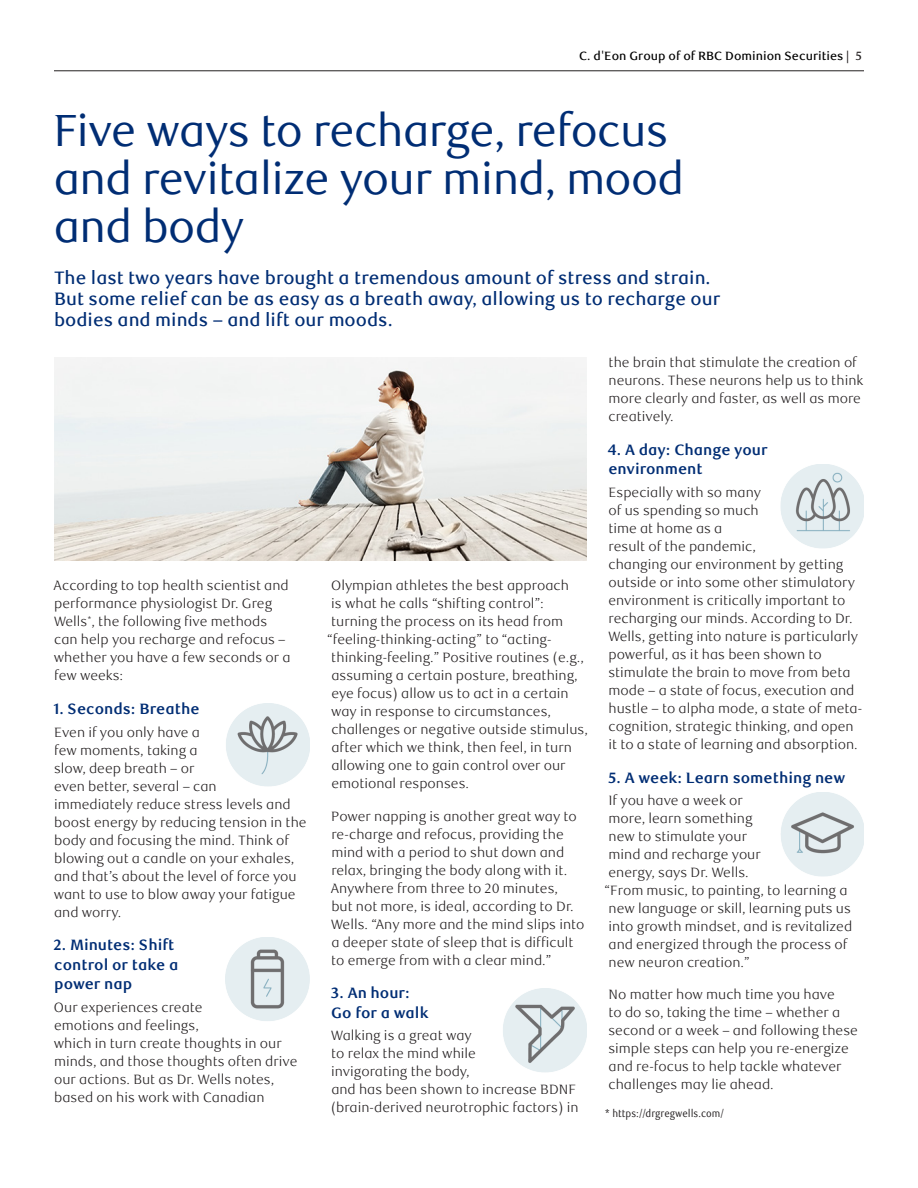
<style>
.page{position:relative;width:918px;height:1188px;background:#fff}
.page>*{position:absolute;margin:0;border:0;box-sizing:border-box;transform-origin:0 0}
.t1{font:45px/48px "RBC Display";color:#002d74}
.t2{font:500 18px/21px "RBC Text";color:#002d74}
.t3{font:700 15px/19.5px "RBC Text";color:#002d74}
.t4{font:300 13.5px/18px "RBC Text";color:#231f20}
.t5{font:500 12px "RBC Text";color:#000}
.t6{font:10.5px "RBC Text Cond";color:#231f20;scale:.95 1}
.s1{color:#231f20}
</style>
<div class="page">
<img style="left:54px;top:357px;width:533px;height:204px">
<hr style="left:54px;top:71px;width:810px;height:1px;background:#231f20">
<img style="left:226px;top:703px;width:84px;height:84px">
<img style="left:226px;top:937px;width:84px;height:84px">
<img style="left:503px;top:988px;width:84px;height:84px">
<img style="left:780px;top:464px;width:84px;height:84px">
<img style="left:781px;top:793px;width:83px;height:83px">
<p class="t5" style="left:579px;top:49px;width:284px">C. d'Eon Group of of RBC Dominion Securities <span class="s1">| 5</span></p>
<h1 class="t1" style="left:54px;top:107px;width:631px">Five ways to recharge, refocus and revitalize your mind, mood and body</h1>
<h2 class="t2" style="left:54px;top:268px;width:668px">The last two years have brought a tremendous amount of stress and strain.<br>But some relief can be as easy as a breath away, allowing us to recharge our bodies and minds – and lift our moods.</h2>
<p class="t4" style="left:54px;top:577px;width:238px">According to top health scientist and performance physiologist Dr. Greg<br>Wells<sup>*</sup>, the following five methods can help you recharge and refocus – whether you have a few seconds or a few weeks:</p>
<p class="t3" style="left:54px;top:700px;width:148px">1. Seconds: Breathe</p>
<p class="t4" style="left:54px;top:723px;width:254px">Even if you only have a<br>few moments, taking a<br>slow, deep breath – or<br>even better, several – can<br>immediately reduce stress levels and boost energy by reducing tension in the body and focusing the mind. Think of blowing out a candle on your exhales, and that’s about the level of force you want to use to blow away your fatigue and worry.</p>
<p class="t3" style="left:54px;top:936px;width:126px">2. Minutes: Shift control or take a power nap</p>
<p class="t4" style="left:54px;top:999px;width:245px">Our experiences create<br>emotions and feelings,<br>which in turn create thoughts in our minds, and those thoughts often drive our actions. But as Dr. Wells notes, based on his work with Canadian</p>
<p class="t4" style="left:331px;top:577px;width:239px">Olympian athletes the best approach</p>
<p class="t4" style="left:331px;top:595px;width:214px">is what he calls “shifting control”:</p>
<p class="t4" style="left:331px;top:613px;width:233px">turning the process on its head from</p>
<p class="t4" style="left:327px;top:631px;width:226px">“feeling-thinking-acting” to “acting-</p>
<p class="t4" style="left:331px;top:649px;width:254px">thinking-feeling.” Positive routines (e.g.,</p>
<p class="t4" style="left:331px;top:667px;width:248px">assuming a certain posture, breathing,</p>
<p class="t4" style="left:331px;top:685px;width:239px">eye focus) allow us to act in a certain</p>
<p class="t4" style="left:331px;top:703px;width:222px">way in response to circumstances,</p>
<p class="t4" style="left:331px;top:721px;width:258px">challenges or negative outside stimulus,</p>
<p class="t4" style="left:331px;top:739px;width:242px">after which we think, then feel, in turn</p>
<p class="t4" style="left:331px;top:757px;width:236px">allowing one to gain control over our</p>
<p class="t4" style="left:331px;top:775px;width:139px">emotional responses.</p>
<p class="t4" style="left:331px;top:807px;width:255px">Power napping is another great way to re-charge and refocus, providing the mind with a period to shut down and relax, bringing the body along with it.<br>Anywhere from three to 20 minutes,<br>but not more, is ideal, according to Dr.<br>Wells. “Any more and the mind slips into a deeper state of sleep that is difficult to emerge from with a clear mind.”</p>
<p class="t3" style="left:331px;top:984px;width:99px">3. An hour:<br>Go for a walk</p>
<p class="t4" style="left:331px;top:1027px;width:250px">Walking is a great way<br>to relax the mind while<br>invigorating the body,<br>and has been shown to increase BDNF (brain-derived neurotrophic factors) in</p>
<p class="t4" style="left:609px;top:354px;width:256px">the brain that stimulate the creation of neurons. These neurons help us to think more clearly and faster, as well as more creatively.</p>
<p class="t3" style="left:608px;top:440px;width:162px">4. A day: Change your environment</p>
<p class="t4" style="left:608px;top:484px;width:256px">Especially with so many<br>of us spending so much<br>time at home as a<br>result of the pandemic,<br>changing our environment by getting outside or into some other stimulatory environment is critically important to recharging our minds. According to Dr.<br>Wells, getting into nature is particularly powerful, as it has been shown to stimulate the brain to move from beta mode – a state of focus, execution and hustle – to alpha mode, a state of meta&shy;cognition, strategic thinking, and open it to a state of learning and absorption.</p>
<p class="t3" style="left:608px;top:768px;width:239px">5. A week: Learn something new</p>
<p class="t4" style="left:608px;top:792px;width:136px">If you have a week or</p>
<p class="t4" style="left:609px;top:810px;width:146px">more, learn something</p>
<p class="t4" style="left:609px;top:828px;width:140px">new to stimulate your</p>
<p class="t4" style="left:609px;top:846px;width:154px">mind and recharge your</p>
<p class="t4" style="left:609px;top:864px;width:142px">energy, says Dr. Wells.</p>
<p class="t4" style="left:604px;top:882px;width:245px">“From music, to painting, to learning a</p>
<p class="t4" style="left:609px;top:900px;width:244px">new language or skill, learning puts us</p>
<p class="t4" style="left:608px;top:918px;width:245px">into growth mindset, and is revitalized</p>
<p class="t4" style="left:609px;top:936px;width:241px">and energized through the process of</p>
<p class="t4" style="left:609px;top:954px;width:143px">new neuron creation.”</p>
<p class="t4" style="left:608px;top:986px;width:251px">No matter how much time you have<br>to do so, taking the time – whether a second or a week – and following these simple steps can help you re-energize and re-focus to help tackle whatever challenges may lie ahead.</p>
<p class="t6" style="left:605px;top:1107px;width:127px">* https://drgregwells.com/</p>
</div>
